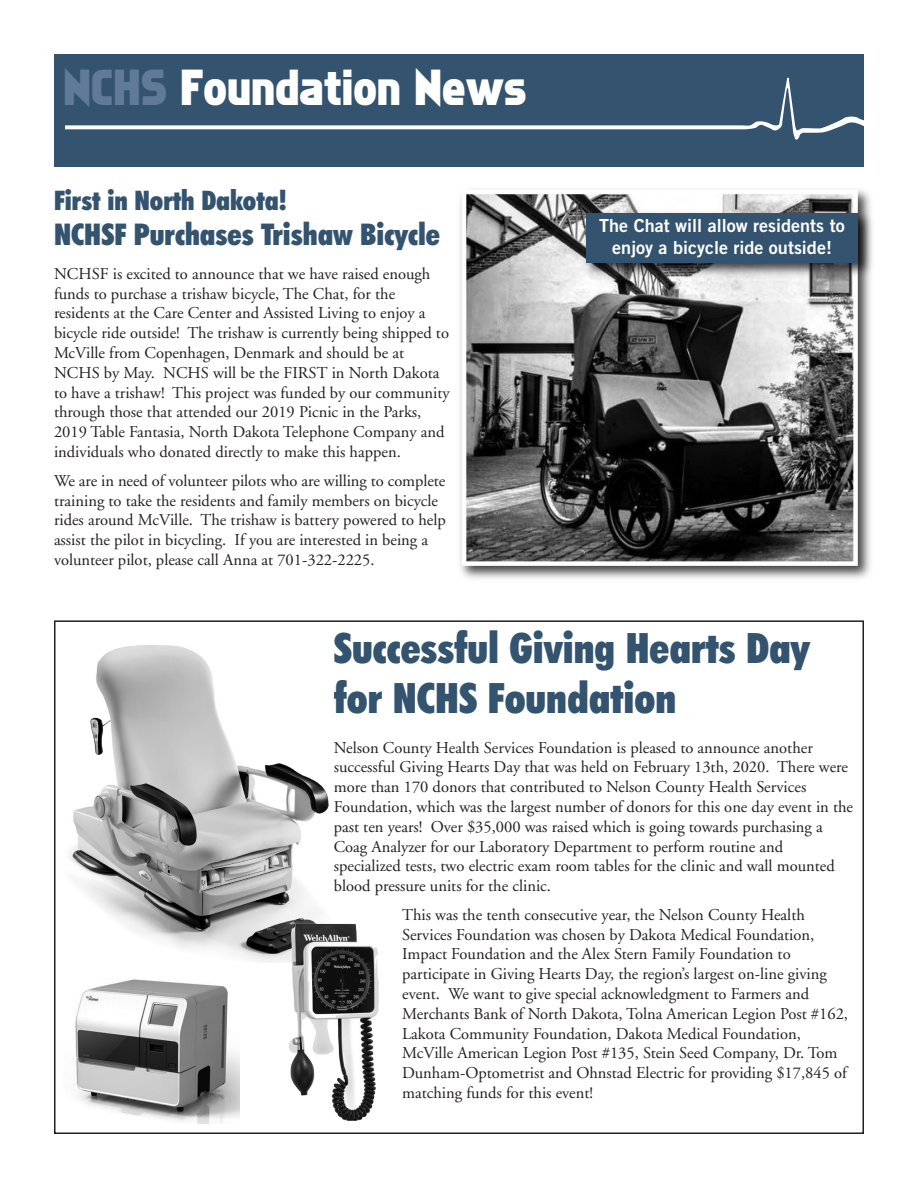
<style>
.page{position:relative;width:918px;height:1188px;background:#fff}
.page>*{position:absolute;margin:0;border:0;box-sizing:border-box;transform-origin:0 0}
.t1{font:46.5px "Faktos";color:#fff}
.t2{font:900 condensed 42px/50.4px "Futura BT";color:#33536f}
.t3{font:900 condensed 30px "Futura BT";color:#33536f}
.t4{font:900 condensed 27px "Futura BT";color:#33536f}
.t5{font:18px/21.6px "Trade Gothic Bold Two";color:#fff;text-align:center}
.t6{font:16.5px/19.8px "Adobe Garamond";color:#231f20}
.s1{color:#617a99}
</style>
<div class="page">
<div style="left:54px;top:54px;width:810px;height:113px;background:#33536f"></div>
<svg style="left:66px;top:78px;width:798px;height:62px"></svg>
<img style="left:460px;top:189px;width:411px;height:390px">
<img style="left:467px;top:195px;width:386px;height:366px">
<div style="left:462px;top:190px;width:396px;height:376px;border:4px solid #fff"></div>
<img style="left:579px;top:206px;width:294px;height:76px">
<div style="left:586px;top:213px;width:272px;height:50px;background:#33536f"></div>
<img style="left:67px;top:645px;width:267px;height:318px">
<img style="left:286px;top:924px;width:93px;height:197px">
<img style="left:75px;top:979px;width:165px;height:145px">
<h1 class="t1" style="left:63px;top:62px;width:465px"><span class="s1">NCHS</span> Foundation News</h1>
<h3 class="t4" style="left:54px;top:189px;width:234px">First in North Dakota!</h3>
<h3 class="t3" style="left:54px;top:222px;width:388px">NCHSF Purchases Trishaw Bicycle</h3>
<p class="t6" style="left:54px;top:265px;width:397px">NCHSF is excited to announce that we have raised enough funds to purchase a trishaw bicycle, The Chat, for the residents at the Care Center and Assisted Living to enjoy a bicycle ride outside! The trishaw is currently being shipped to McVille from Copenhagen, Denmark and should be at NCHS by May. NCHS will be the FIRST in North Dakota to have a trishaw! This project was funded by our community through those that attended our 2019 Picnic in the Parks, 2019 Table Fantasia, North Dakota Telephone Company and individuals who donated directly to make this happen.</p>
<p class="t6" style="left:54px;top:472px;width:393px">We are in need of volunteer pilots who are willing to complete training to take the residents and family members on bicycle rides around McVille. The trishaw is battery powered to help assist the pilot in bicycling. If you are interested in being a volunteer pilot, please call Anna at 701-322-2225.</p>
<p class="t5" style="left:599px;top:216px;width:247px">The Chat will allow residents to enjoy a bicycle ride outside!</p>
<h2 class="t2" style="left:334px;top:625px;width:478px">Successful Giving Hearts Day for NCHS Foundation</h2>
<p class="t6" style="left:334px;top:739px;width:521px">Nelson County Health Services Foundation is pleased to announce another successful Giving Hearts Day that was held on February 13th, 2020. There were more than 170 donors that contributed to Nelson County Health Services Foundation, which was the largest number of donors for this one day event in the past ten years! Over $35,000 was raised which is going towards purchasing a Coag Analyzer for our Laboratory Department to perform routine and specialized tests, two electric exam room tables for the clinic and wall mounted blood pressure units for the clinic.</p>
<p class="t6" style="left:402px;top:906px;width:447px">This was the tenth consecutive year, the Nelson County Health Services Foundation was chosen by Dakota Medical Foundation, Impact Foundation and the Alex Stern Family Foundation to participate in Giving Hearts Day, the region’s largest on-line giving event. We want to give special acknowledgment to Farmers and Merchants Bank of North Dakota, Tolna American Legion Post #162, Lakota Community Foundation, Dakota Medical Foundation, McVille American Legion Post #135, Stein Seed Company, Dr. Tom Dunham-Optometrist and Ohnstad Electric for providing $17,845 of matching funds for this event!</p>
</div>
